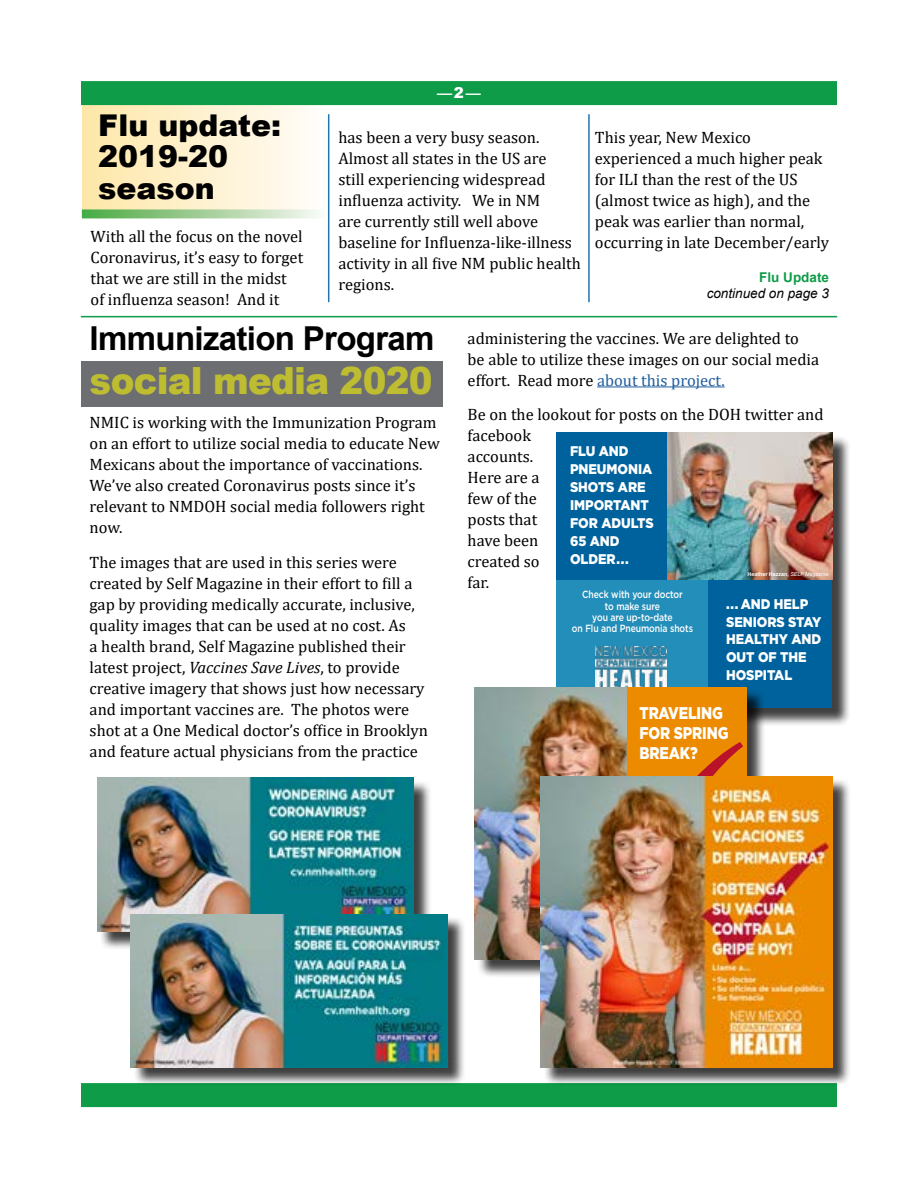
<style>
.page{position:relative;width:918px;height:1188px;background:#fff}
.page>*{position:absolute;margin:0;border:0;box-sizing:border-box;transform-origin:0 0}
.t1{font:900 37.5px "Arial";letter-spacing:-.02em;color:#bebd32;scale:.95 1}
.t2{font:700 33px "Arial";letter-spacing:-.02em;color:#000}
.t3{font:900 30px/31.5px "Arial";color:#000}
.t4{font:900 16.95px/20.1px "Gotham";letter-spacing:-.01em;color:#fff;scale:.83 1}
.t5{font:16.5px/21px "Cambria";color:#000}
.t6{font:900 15px "Arial";color:#fff}
.t7{font:900 14.1px/17.9px "Gotham";letter-spacing:-.005em;color:#fff;scale:.91 1}
.t8{font:italic 13.5px "Arial";color:#000}
.t9{font:700 13.5px "Arial";color:#0e9c49}
.t10{font:500 10.35px/11.2px "Gotham";letter-spacing:-.01em;color:#fff;text-align:center;scale:.83 1}
.t11{font:700 5.4px "Arial";color:#fff}
.s1{color:#215e9e}
.s2{font-style:italic}
.s3{font-weight:400;font-style:italic}
</style>
<div class="page">
<div style="left:559px;top:435px;width:291px;height:291px;background:#000;opacity:.75"></div>
<div style="left:557px;top:580px;width:275px;height:128px;background:#238eb9"></div>
<img style="left:596px;top:646px;width:70px;height:41px">
<div style="left:708px;top:580px;width:124px;height:128px;background:#00629d"></div>
<div style="left:557px;top:433px;width:157px;height:147px;background:#00629d"></div>
<img style="left:668px;top:433px;width:164px;height:147px">
<div style="left:81px;top:361px;width:361px;height:45px;background:#6d6e71"></div>
<div style="left:82px;top:105px;width:243px;height:109px;background:linear-gradient(to right,#fde7a7,#fffdfa)"></div>
<div style="left:81px;top:81px;width:756px;height:24px;background:#0e9c49"></div>
<svg style="left:82px;top:209px;width:243px;height:9px;background:#a7d19d"></svg>
<div style="left:81px;top:1083px;width:756px;height:24px;background:#0e9c49"></div>
<hr style="left:588px;top:114px;width:2px;height:188px;background:#2174ae">
<div style="left:100px;top:780px;width:333px;height:170px;background:#000;opacity:.75"></div>
<img style="left:97px;top:778px;width:316px;height:153px">
<div style="left:477px;top:690px;width:288px;height:288px;background:#000;opacity:.75"></div>
<img style="left:475px;top:687px;width:153px;height:272px">
<div style="left:628px;top:687px;width:119px;height:272px;background:#ed8b00"></div>
<div style="left:133px;top:917px;width:333px;height:169px;background:#000;opacity:.75"></div>
<img style="left:131px;top:914px;width:316px;height:154px">
<hr style="left:328px;top:114px;width:1px;height:188px;background:#2174ae">
<div style="left:543px;top:779px;width:308px;height:307px;background:#000;opacity:.75"></div>
<img style="left:541px;top:776px;width:291px;height:292px">
<hr style="left:597px;top:386px;width:128px;height:1px;background:#215e9e">
<hr style="left:81px;top:316px;width:756px;height:1px;background:#0e9c49">
<p class="t6" style="left:437px;top:81px;width:45px">—2—</p>
<h3 class="t3" style="left:98px;top:108px;width:185px">Flu update:<br>2019-20 season</h3>
<p class="t5" style="left:338px;top:126px;width:244px">has been a very busy season.<br>Almost all states in the US are<br>still experiencing widespread influenza activity. We in NM<br>are currently still well above baseline for Influenza-like-illness activity in all five NM public health regions.</p>
<p class="t5" style="left:595px;top:126px;width:236px">This year, New Mexico experienced a much higher peak for ILI than the rest of the US (almost twice as high), and the peak was earlier than normal, occurring in late December/early</p>
<p class="t5" style="left:468px;top:328px;width:353px">administering the vaccines. We are delighted to be able to utilize these images on our social media effort. Read more <span class="s1">about this project.</span></p>
<p class="t5" style="left:468px;top:404px;width:358px">Be on the lookout for posts on the DOH twitter and facebook<br>accounts.<br>Here are a<br>few of the<br>posts that<br>have been<br>created so<br>far.</p>
<p class="t5" style="left:91px;top:226px;width:214px">With all the focus on the novel<br>Coronavirus, it’s easy to forget that we are still in the midst of influenza season! And it</p>
<p class="t9" style="left:759px;top:268px;width:71px">Flu Update</p>
<p class="t8" style="left:707px;top:285px;width:124px">continued on page 3</p>
<h2 class="t2" style="left:90px;top:315px;width:347px">Immunization Program</h2>
<h1 class="t1" style="left:90px;top:353px;width:362px">social media 2020</h1>
<p class="t5" style="left:90px;top:412px;width:352px">NMIC is working with the Immunization Program on an effort to utilize social media to educate New Mexicans about the importance of vaccinations.<br>We’ve also created Coronavirus posts since it’s relevant to NMDOH social media followers right now.</p>
<p class="t5" style="left:90px;top:551px;width:340px">The images that are used in this series were created by Self Magazine in their effort to fill a gap by providing medically accurate, inclusive, quality images that can be used at no cost. As<br>a health brand, Self Magazine published their latest project, <span class="s2">Vaccines Save Lives</span>, to provide creative imagery that shows just how necessary and important vaccines are. The photos were shot at a One Medical doctor’s office in Brooklyn and feature actual physicians from the practice</p>
<p class="t7" style="left:570px;top:442px;width:93px">FLU AND<br>PNEUMONIA<br>SHOTS ARE<br>IMPORTANT<br>FOR ADULTS<br>65 AND<br>OLDER ...</p>
<p class="t11" style="left:748px;top:571px;width:84px">Heather Hazzan, <span class="s3">SELF Magazine.</span></p>
<p class="t10" style="left:572px;top:589px;width:147px">Check with your doctor<br>to make sure<br>you are up-to-date<br>on Flu and Pneumonia shots</p>
<p class="t7" style="left:726px;top:595px;width:106px">... AND HELP<br>SENIORS STAY<br>HEALTHY AND<br>OUT OF THE<br>HOSPITAL</p>
<p class="t4" style="left:640px;top:703px;width:109px">TRAVELING<br>FOR SPRING<br>BREAK?</p>
</div>
